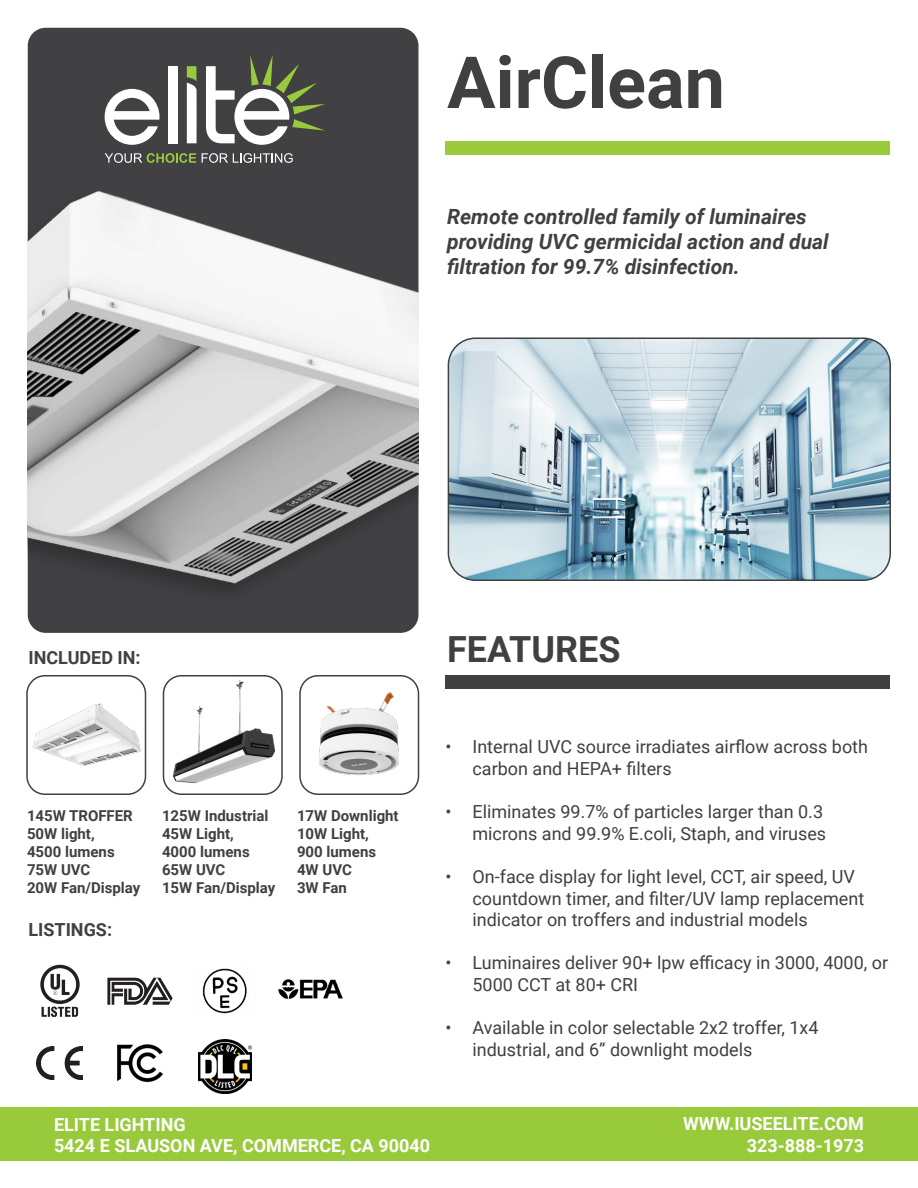
<style>
.page{position:relative;width:918px;height:1188px;background:#fff}
.page>*{position:absolute;margin:0;border:0;box-sizing:border-box;transform-origin:0 0}
.t1{font:700 72px "Roboto";color:#404040}
.t2{font:700 36px "Roboto";color:#404040}
.t3{font:italic 700 21px/25.2px "Roboto";color:#404040}
.t4{font:18px/21.6px "Roboto";color:#404040}
.t5{font:700 18px "Roboto";color:#fff}
.t6{font:700 18px "Roboto";color:#414042}
.t7{font:700 15px "Roboto";color:#404040}
</style>
<div class="page">
<div style="left:28px;top:28px;width:390px;height:605px;background:#414042;border-radius:18px"></div>
<img style="left:28px;top:191px;width:390px;height:399px">
<div style="left:0;top:1107px;width:918px;height:54px;background:#99ca3c"></div>
<div style="left:446px;top:675px;width:444px;height:13px;background:#414042"></div>
<div style="left:446px;top:142px;width:444px;height:13px;background:#99ca3c"></div>
<img style="left:448px;top:338px;width:442px;height:242px">
<div style="left:448px;top:338px;width:443px;height:243px;border:2px solid #404040;border-radius:27px"></div>
<div style="left:168px;top:66px;width:10px;height:77px;background:#fff"></div>
<svg style="left:105px;top:89px;width:55px;height:56px"></svg>
<svg style="left:206px;top:55px;width:119px;height:90px"></svg>
<svg style="left:187px;top:66px;width:10px;height:77px"></svg>
<svg style="left:105px;top:153px;width:91px;height:10px"></svg>
<svg style="left:202px;top:153px;width:91px;height:10px"></svg>
<img style="left:32px;top:703px;width:110px;height:63px">
<div style="left:26px;top:675px;width:120px;height:120px;border:2px solid #414042;border-radius:18px"></div>
<img style="left:168px;top:678px;width:110px;height:110px">
<div style="left:163px;top:675px;width:120px;height:120px;border:2px solid #414042;border-radius:18px"></div>
<img style="left:319px;top:692px;width:80px;height:83px">
<div style="left:299px;top:675px;width:120px;height:120px;border:2px solid #414042;border-radius:18px"></div>
<img style="left:40px;top:964px;width:40px;height:53px">
<img style="left:107px;top:978px;width:66px;height:27px">
<img style="left:202px;top:968px;width:45px;height:46px">
<img style="left:36px;top:1046px;width:47px;height:34px">
<img style="left:117px;top:1044px;width:46px;height:38px">
<img style="left:278px;top:979px;width:65px;height:20px">
<img style="left:198px;top:1040px;width:54px;height:53px">
<p class="t1" style="left:447px;top:32px;width:279px">AirClean</p>
<p class="t3" style="left:447px;top:203px;width:383px">Remote controlled family of luminaires providing UVC germicidal action and dual filtration for 99.7% disinfection.</p>
<p class="t6" style="left:28px;top:645px;width:114px">INCLUDED IN:</p>
<p class="t2" style="left:447px;top:623px;width:175px">FEATURES</p>
<p class="t7" style="left:27px;top:805px;width:107px">145W TROFFER</p>
<p class="t7" style="left:27px;top:823px;width:69px">50W light,</p>
<p class="t7" style="left:27px;top:841px;width:89px">4500 lumens</p>
<p class="t7" style="left:27px;top:859px;width:65px">75W UVC</p>
<p class="t7" style="left:27px;top:877px;width:115px">20W Fan/Display</p>
<p class="t6" style="left:28px;top:917px;width:85px">LISTINGS:</p>
<p class="t7" style="left:162px;top:805px;width:108px">125W Industrial</p>
<p class="t7" style="left:162px;top:823px;width:73px">45W Light,</p>
<p class="t7" style="left:162px;top:841px;width:89px">4000 lumens</p>
<p class="t7" style="left:162px;top:859px;width:65px">65W UVC</p>
<p class="t7" style="left:162px;top:877px;width:115px">15W Fan/Display</p>
<p class="t7" style="left:297px;top:805px;width:103px">17W Downlight</p>
<p class="t7" style="left:297px;top:823px;width:73px">10W Light,</p>
<p class="t7" style="left:297px;top:841px;width:81px">900 lumens</p>
<p class="t7" style="left:297px;top:859px;width:56px">4W UVC</p>
<p class="t7" style="left:297px;top:877px;width:51px">3W Fan</p>
<p class="t4" style="left:472px;top:735px;width:397px;text-indent:-27px">• Internal UVC source irradiates airflow across both carbon and HEPA+ filters</p>
<p class="t4" style="left:446px;top:800px;width:382px;text-align:right">• Eliminates 99.7% of particles larger than 0.3 microns and 99.9% E.coli, Staph, and viruses</p>
<p class="t4" style="left:472px;top:865px;width:393px;text-indent:-27px">• On-face display for light level, CCT, air speed, UV countdown timer, and filter/UV lamp replacement indicator on troffers and industrial models</p>
<p class="t4" style="left:472px;top:951px;width:417px;text-indent:-27px">• Luminaires deliver 90+ lpw efficacy in 3000, 4000, or<br>5000 CCT at 80+ CRI</p>
<p class="t4" style="left:472px;top:1016px;width:348px;text-indent:-27px">• Available in color selectable 2x2 troffer, 1x4 industrial, and 6” downlight models</p>
<p class="t5" style="left:54px;top:1112px;width:133px">ELITE LIGHTING</p>
<p class="t5" style="left:54px;top:1133px;width:378px">5424 E SLAUSON AVE, COMMERCE, CA 90040</p>
<p class="t5" style="left:683px;top:1111px;width:182px">WWW.IUSEELITE.COM</p>
<p class="t5" style="left:747px;top:1133px;width:119px">323-888-1973</p>
</div>
